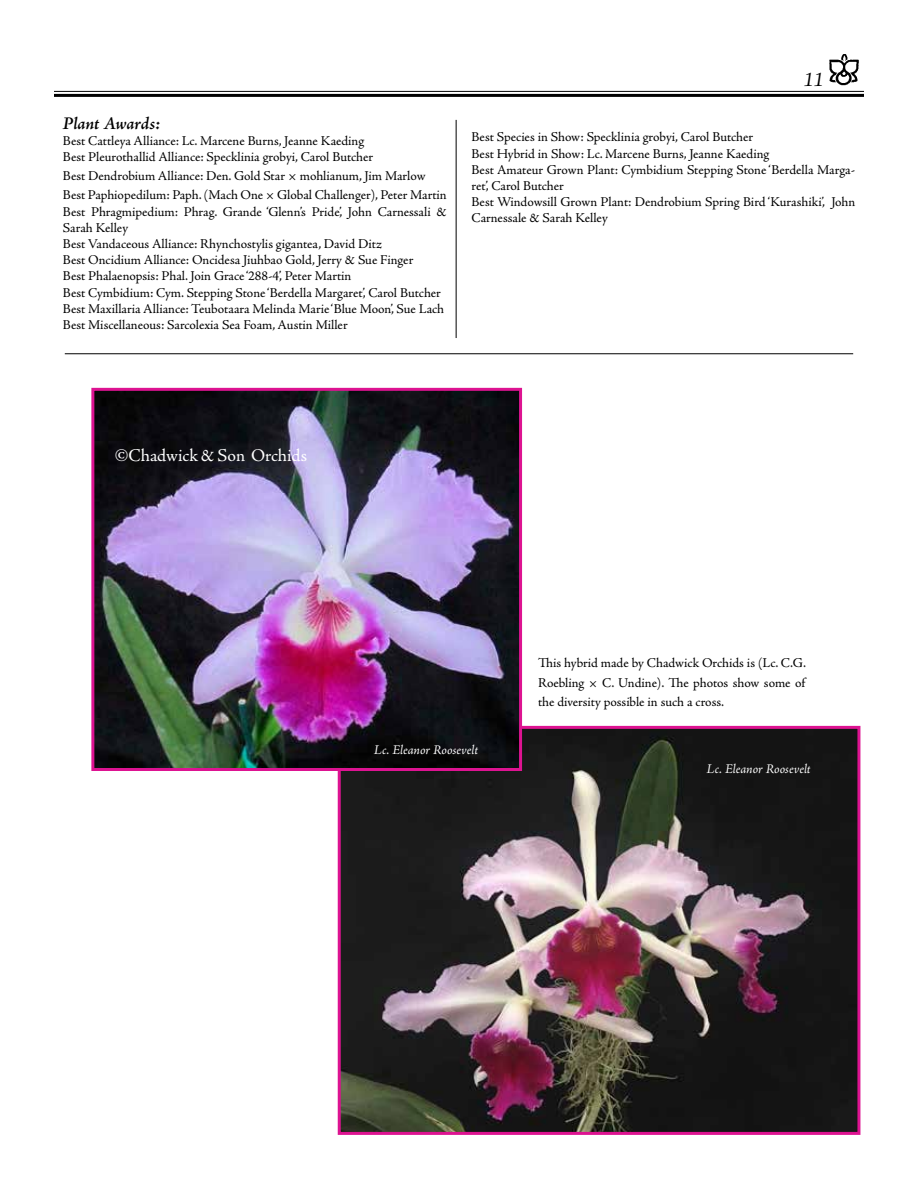
<style>
.page{position:relative;width:918px;height:1188px;background:#fff}
.page>*{position:absolute;margin:0;border:0;box-sizing:border-box;transform-origin:0 0}
.t1{font:italic 21px "Adobe Jenson Pro";color:#000}
.t2{font:18px "Adobe Jenson Pro";letter-spacing:-.005em;color:#fff}
.t3{font:italic 600 18px "Adobe Jenson Pro";letter-spacing:-.005em;color:#000}
.t4{font:13.5px/16.2px "Adobe Jenson Pro";letter-spacing:-.005em;color:#000}
.t5{font:italic 13.5px "Adobe Jenson Pro";letter-spacing:-.005em;color:#fff}
</style>
<div class="page">
<img style="left:342px;top:730px;width:514px;height:401px">
<div style="left:338px;top:726px;width:522px;height:409px;border:3px solid #dd1391"></div>
<img style="left:829px;top:54px;width:30px;height:32px">
<hr style="left:54px;top:91px;width:810px;height:1px;background:#000">
<hr style="left:54px;top:94px;width:810px;height:3px;background:#000">
<img style="left:95px;top:392px;width:423px;height:375px">
<div style="left:91px;top:388px;width:431px;height:383px;border:3px solid #dd1391"></div>
<hr style="left:456px;top:120px;width:1px;height:218px;background:#000">
<hr style="left:65px;top:353px;width:788px;height:1px;background:#000">
<h2 class="t3" style="left:63px;top:113px;width:99px">Plant Awards:</h2>
<p class="t4" style="left:63px;top:133px;width:312px">Best Cattleya Alliance: Lc. Marcene Burns, Jeanne Kaeding<br>Best Pleurothallid Alliance: Specklinia grobyi, Carol Butcher</p>
<p class="t4" style="left:63px;top:167px;width:385px;line-height:19.2px">Best Dendrobium Alliance: Den. Gold Star × mohlianum, Jim Marlow<br>Best Paphiopedilum: Paph. (Mach One × Global Challenger), Peter Martin</p>
<p class="t4" style="left:63px;top:203px;width:385px">Best Phragmipedium: Phrag. Grande ‘Glenn’s Pride’, John Carnessali &amp; Sarah Kelley<br>Best Vandaceous Alliance: Rhynchostylis gigantea, David Ditz<br>Best Oncidium Alliance: Oncidesa Jiuhbao Gold, Jerry &amp; Sue Finger<br>Best Phalaenopsis: Phal. Join Grace ‘288-4’, Peter Martin<br>Best Cymbidium: Cym. Stepping Stone ‘Berdella Margaret’, Carol Butcher Best Maxillaria Alliance: Teubotaara Melinda Marie ‘Blue Moon’, Sue Lach Best Miscellaneous: Sarcolexia Sea Foam, Austin Miller</p>
<h1 class="t1" style="left:803px;top:67px;width:22px">11</h1>
<p class="t4" style="left:472px;top:129px;width:385px">Best Species in Show: Specklinia grobyi, Carol Butcher<br>Best Hybrid in Show: Lc. Marcene Burns, Jeanne Kaeding<br>Best Amateur Grown Plant: Cymbidium Stepping Stone ‘Berdella Marga&shy;ret’, Carol Butcher<br>Best Windowsill Grown Plant: Dendrobium Spring Bird ‘Kurashiki’, John Carnessale &amp; Sarah Kelley</p>
<h2 class="t2" style="left:115px;top:445px;width:194px">©Chadwick &amp; Son Orchids</h2>
<p class="t4" style="left:538px;top:654px;width:269px;line-height:19.2px;text-align:justify">This hybrid made by Chadwick Orchids is (Lc. C.G.<br>Roebling × C. Undine). The photos show some of the diversity possible in such a cross.</p>
<p class="t5" style="left:374px;top:742px;width:106px">Lc. Eleanor Roosevelt</p>
<p class="t5" style="left:707px;top:761px;width:106px">Lc. Eleanor Roosevelt</p>
</div>
